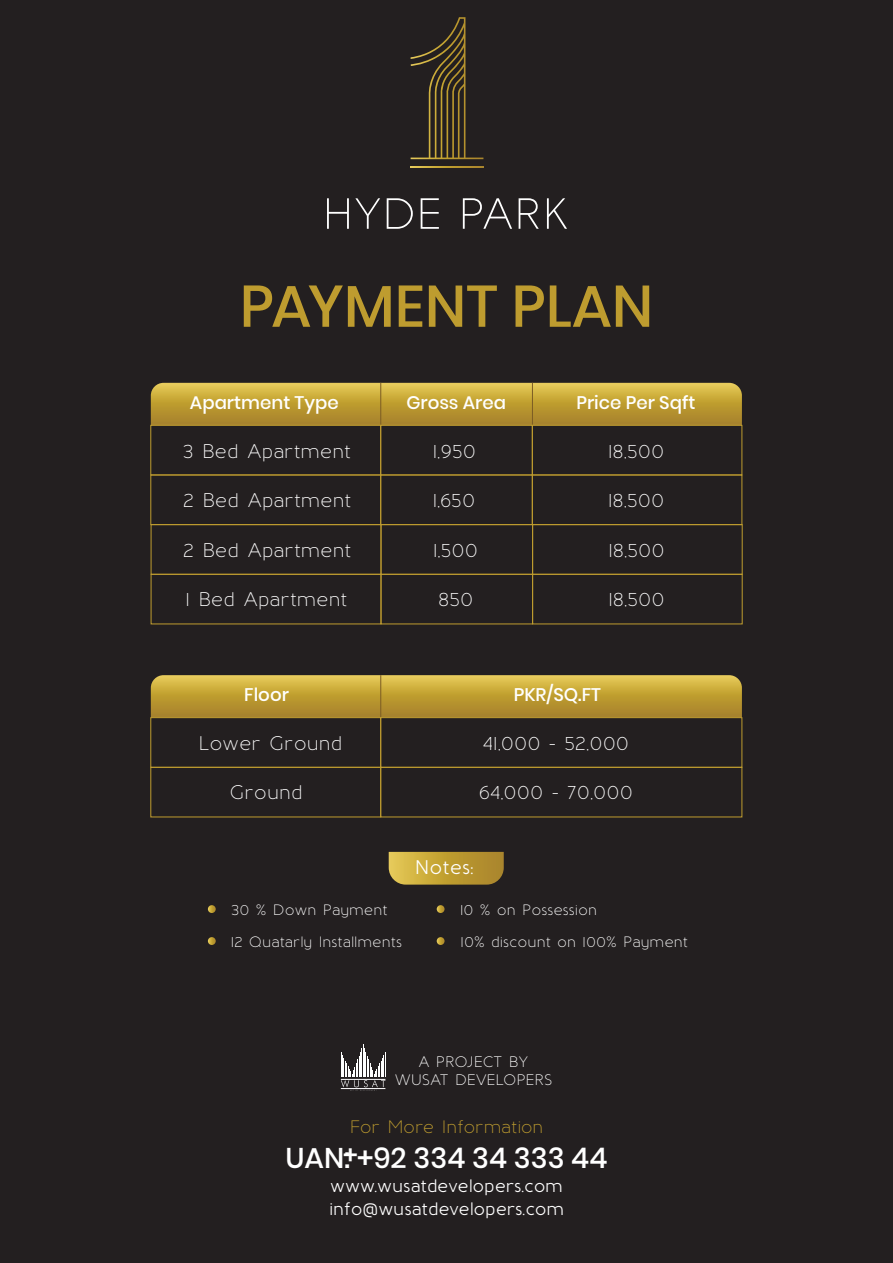
<style>
.page{position:relative;width:893px;height:1263px;background:#231f20}
.page>*{position:absolute;margin:0;border:0;box-sizing:border-box;transform-origin:0 0}
.t1{font:500 58.5px "Poppins";color:#be9c2f}
.t2{font:500 28.5px "Poppins";color:#fff}
.t3{font:500 25.5px "Poppins";color:#fff}
.t4{font:19.8px "Baufra";color:#fff}
.t5{font:500 19.8px "Baufra";color:#fff}
.t6{font:500 18.15px "Poppins";color:#fff}
.t7{font:500 18px/23px "Baufra";letter-spacing:-.01em;color:#fff}
.t8{font:18px "Baufra";letter-spacing:-.02em;color:#be9c2f}
.t9{font:15.15px/18px "Baufra";color:#fff;text-align:center}
.t10{font:15px "Baufra";color:#fff}
</style>
<div class="page">
<svg style="left:327px;top:198px;width:22px;height:31px"></svg>
<svg style="left:355px;top:198px;width:25px;height:31px"></svg>
<svg style="left:387px;top:198px;width:26px;height:31px"></svg>
<svg style="left:421px;top:198px;width:18px;height:31px"></svg>
<svg style="left:463px;top:198px;width:49px;height:31px"></svg>
<svg style="left:519px;top:198px;width:20px;height:31px"></svg>
<svg style="left:547px;top:198px;width:20px;height:31px"></svg>
<svg style="left:411px;top:17px;width:72px;height:142px"></svg>
<svg style="left:411px;top:166px;width:72px;height:2px"></svg>
<svg style="left:151px;top:383px;width:591px;height:42px"></svg>
<hr style="left:380px;top:383px;width:1px;height:42px;background:#7b5c24">
<hr style="left:532px;top:383px;width:1px;height:42px;background:#7b5c24">
<div style="left:151px;top:425px;width:230px;height:50px;border:1px solid #be9c2f"></div>
<div style="left:381px;top:425px;width:151px;height:50px;border:1px solid #be9c2f"></div>
<div style="left:532px;top:425px;width:210px;height:50px;border:1px solid #be9c2f"></div>
<div style="left:151px;top:475px;width:230px;height:50px;border:1px solid #be9c2f"></div>
<div style="left:381px;top:475px;width:151px;height:50px;border:1px solid #be9c2f"></div>
<div style="left:532px;top:475px;width:210px;height:50px;border:1px solid #be9c2f"></div>
<div style="left:151px;top:524px;width:230px;height:50px;border:1px solid #be9c2f"></div>
<div style="left:381px;top:524px;width:152px;height:50px;border:1px solid #be9c2f"></div>
<div style="left:532px;top:524px;width:210px;height:50px;border:1px solid #be9c2f"></div>
<div style="left:151px;top:574px;width:230px;height:50px;border:1px solid #be9c2f"></div>
<div style="left:381px;top:574px;width:152px;height:50px;border:1px solid #be9c2f"></div>
<div style="left:532px;top:574px;width:210px;height:50px;border:1px solid #be9c2f"></div>
<svg style="left:151px;top:675px;width:591px;height:42px"></svg>
<hr style="left:380px;top:675px;width:1px;height:43px;background:#7b5c24">
<div style="left:151px;top:717px;width:230px;height:50px;border:1px solid #be9c2f"></div>
<div style="left:381px;top:717px;width:361px;height:50px;border:1px solid #be9c2f"></div>
<div style="left:151px;top:767px;width:230px;height:50px;border:1px solid #be9c2f"></div>
<div style="left:381px;top:767px;width:361px;height:50px;border:1px solid #be9c2f"></div>
<svg style="left:389px;top:852px;width:115px;height:33px"></svg>
<svg style="left:437px;top:937px;width:8px;height:8px"></svg>
<svg style="left:208px;top:937px;width:8px;height:8px"></svg>
<svg style="left:208px;top:905px;width:8px;height:8px"></svg>
<svg style="left:437px;top:905px;width:8px;height:8px"></svg>
<hr style="left:363px;top:1044px;width:1px;height:32px;background:#fff">
<svg style="left:341px;top:1048px;width:45px;height:43px"></svg>
<hr style="left:341px;top:1088px;width:44px;height:1px;background:#fff">
<hr style="left:341px;top:1079px;width:44px;height:1px;background:#fff">
<h1 class="t1" style="left:240px;top:272px;width:415px">PAYMENT PLAN</h1>
<p class="t6" style="left:190px;top:392px;width:150px">Apartment Type</p>
<p class="t6" style="left:406px;top:392px;width:101px">Gross Area</p>
<p class="t6" style="left:576px;top:392px;width:121px">Price Per Sqft</p>
<p class="t4" style="left:183px;top:439px;width:170px">3 Bed Apartment</p>
<p class="t4" style="left:433px;top:439px;width:45px">1,950</p>
<p class="t4" style="left:608px;top:439px;width:58px">18,500</p>
<p class="t4" style="left:183px;top:488px;width:170px">2 Bed Apartment</p>
<p class="t4" style="left:183px;top:538px;width:170px">2 Bed Apartment</p>
<p class="t4" style="left:433px;top:488px;width:44px">1,650</p>
<p class="t4" style="left:608px;top:488px;width:58px">18,500</p>
<p class="t4" style="left:433px;top:538px;width:46px">1,500</p>
<p class="t4" style="left:608px;top:538px;width:58px">18,500</p>
<p class="t4" style="left:438px;top:587px;width:37px">850</p>
<p class="t4" style="left:608px;top:587px;width:58px">18,500</p>
<p class="t4" style="left:186px;top:587px;width:163px">1 Bed Apartment</p>
<p class="t6" style="left:244px;top:684px;width:46px">Floor</p>
<p class="t6" style="left:514px;top:684px;width:89px">PKR/SQ.FT</p>
<p class="t4" style="left:198px;top:731px;width:145px">Lower Ground</p>
<p class="t4" style="left:230px;top:780px;width:75px">Ground</p>
<p class="t4" style="left:483px;top:731px;width:148px">41,000 - 52,000</p>
<p class="t4" style="left:479px;top:780px;width:155px">64,000 - 70,000</p>
<p class="t5" style="left:415px;top:854px;width:61px">Notes:</p>
<p class="t10" style="left:231px;top:900px;width:158px">30 % Down Payment</p>
<p class="t10" style="left:460px;top:900px;width:139px">10 % on Possession</p>
<p class="t10" style="left:231px;top:932px;width:173px">12 Quatarly Installments</p>
<p class="t10" style="left:461px;top:932px;width:229px">10% discount on 100% Payment</p>
<p class="t9" style="left:395px;top:1053px;width:159px">A PROJECT BY<br>WUSAT DEVELOPERS</p>
<p class="t8" style="left:350px;top:1116px;width:195px">For More Information</p>
<h2 class="t2" style="left:285px;top:1141px;width:323px">UAN: +92 334 34 333 44</h2>
<p class="t3" style="left:343px;top:1140px;width:16px">+</p>
<p class="t7" style="left:329px;top:1174px;width:236px">www.wusatdevelopers.com info@wusatdevelopers.com</p>
</div>
